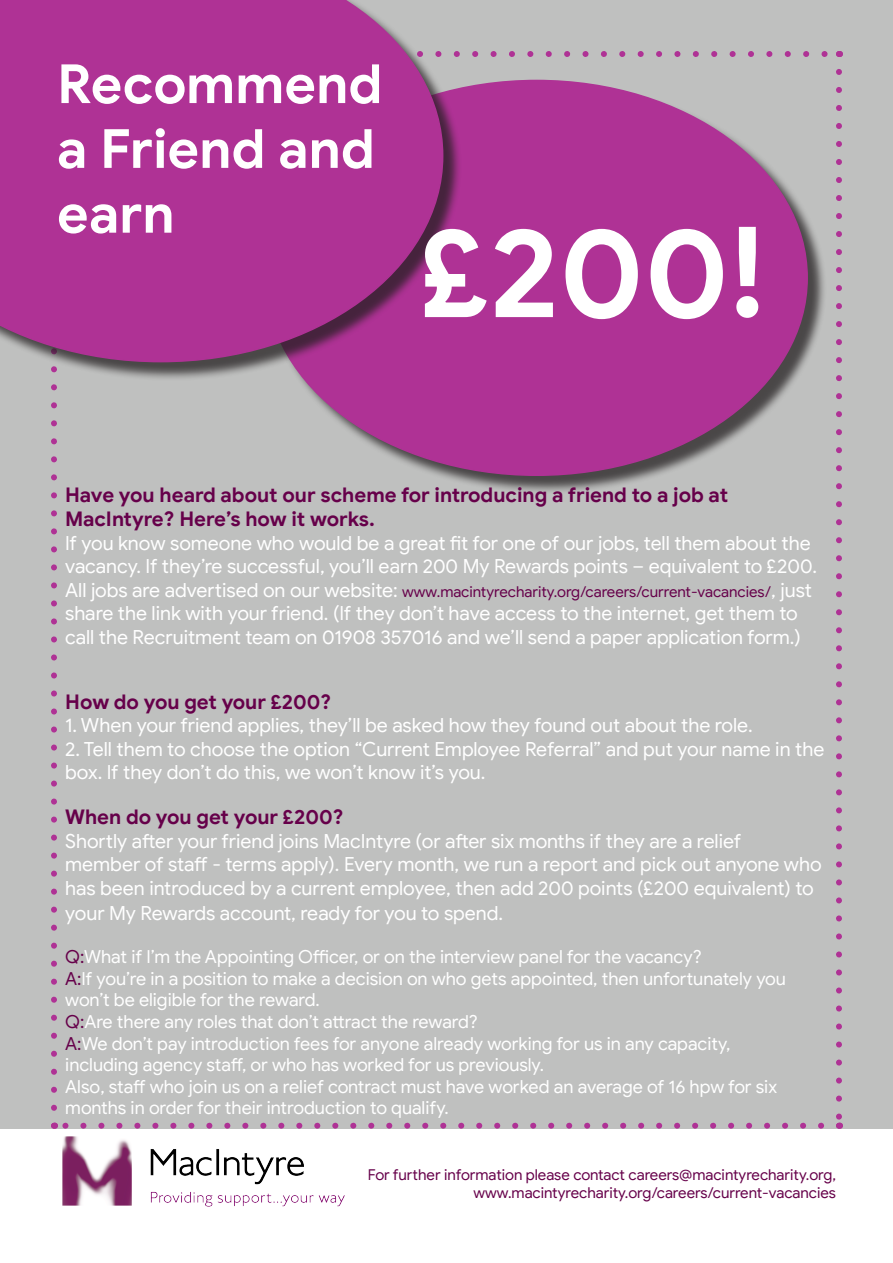
<style>
.page{position:relative;width:893px;height:1263px;background:#fff}
.page>*{position:absolute;margin:0;border:0;box-sizing:border-box;transform-origin:0 0}
.t1{font:700 126px "Google Sans";color:#fff}
.t2{font:700 54px/64.8px "Google Sans";color:#fff}
.t3{font:700 20.25px "Google Sans";letter-spacing:-.005em;color:#66004a}
.t4{font:19.5px/23.4px "Google Sans";color:#fff}
.t5{font:18px/21.6px "Google Sans";letter-spacing:-.005em;color:#fff}
.t6{font:15px/18px "Google Sans";color:#66004a;text-align:right}
.s1{font-size:19.5px;color:#fff}
.s2{color:#66004a}
</style>
<div class="page">
<div style="left:0;top:0;width:893px;height:1129px;background:#bfc0bf"></div>
<div style="left:268px;top:82px;width:558px;height:413px;background:#231f20;opacity:.75"></div>
<div style="left:266px;top:80px;width:541px;height:395px;background:#af3295;border-radius:50%"></div>
<svg style="left:51px;top:384px;width:6px;height:724px"></svg>
<div style="left:0;top:0;width:462px;height:381px;background:#231f20;opacity:.75"></div>
<svg style="left:0;top:0;width:443px;height:362px"></svg>
<svg style="left:365px;top:51px;width:463px;height:6px"></svg>
<svg style="left:836px;top:72px;width:6px;height:1045px"></svg>
<img style="left:62px;top:1136px;width:282px;height:71px">
<svg style="left:63px;top:1123px;width:758px;height:6px"></svg>
<p class="t2" style="left:57px;top:52px;width:327px">Recommend a Friend and earn</p>
<p class="t1" style="left:420px;top:196px;width:347px">£200!</p>
<p class="t3" style="left:65px;top:483px;width:664px">Have you heard about our scheme for introducing a friend to a job at</p>
<p class="t3" style="left:65px;top:507px;width:311px">MacIntyre? Here’s how it works.</p>
<p class="t4" style="left:65px;top:531px;width:753px">If you know someone who would be a great fit for one of our jobs, tell them about the vacancy. If they’re successful, you’ll earn 200 My Rewards points – equivalent to £200.</p>
<p class="t6" style="left:65px;top:582px;width:748px"><span class="s1">All jobs are advertised on our website:</span> www.macintyrecharity.org/careers/current-vacancies/<span class="s1">, just</span></p>
<p class="t4" style="left:65px;top:601px;width:737px">share the link with your friend. (If they don’t have access to the internet, get them to call the Recruitment team on 01908 357016 and we’ll send a paper application form.)</p>
<p class="t3" style="left:65px;top:689px;width:268px">How do you get your £200?</p>
<p class="t4" style="left:65px;top:713px;width:689px">1. When your friend applies, they’ll be asked how they found out about the role.</p>
<p class="t4" style="left:65px;top:737px;width:761px">2. Tell them to choose the option “Current Employee Referral” and put your name in the box. If they don’t do this, we won’t know it’s you.</p>
<p class="t3" style="left:65px;top:805px;width:280px">When do you get your £200?</p>
<p class="t4" style="left:65px;top:829px;width:758px">Shortly after your friend joins MacIntyre (or after six months if they are a relief<br>member of staff - terms apply). Every month, we run a report and pick out anyone who has been introduced by a current employee, then add 200 points (£200 equivalent) to</p>
<p class="t4" style="left:65px;top:901px;width:439px">your My Rewards account, ready for you to spend.</p>
<p class="t5" style="left:38px;top:946px;width:665px"><span class="s2">• Q:</span>What if I’m the Appointing Officer, or on the interview panel for the vacancy?</p>
<p class="t5" style="left:65px;top:968px;width:722px;text-indent:-27px"><span class="s2">• A:</span>If you’re in a position to make a decision on who gets appointed, then unfortunately you won’t be eligible for the reward.</p>
<p class="t5" style="left:38px;top:1011px;width:441px"><span class="s2">• Q:</span>Are there any roles that don’t attract the reward?</p>
<p class="t5" style="left:65px;top:1032px;width:667px;text-indent:-27px"><span class="s2">• A:</span>We don’t pay introduction fees for anyone already working for us in any capacity, including agency staff, or who has worked for us previously.</p>
<p class="t5" style="left:65px;top:1076px;width:713px;text-indent:-27px">• Also, staff who join us on a relief contract must have worked an average of 16 hpw for six months in order for their introduction to qualify.</p>
<p class="t6" style="left:368px;top:1166px;width:470px">For further information please contact careers@macintyrecharity.org, www.macintyrecharity.org/careers/current-vacancies</p>
</div>
